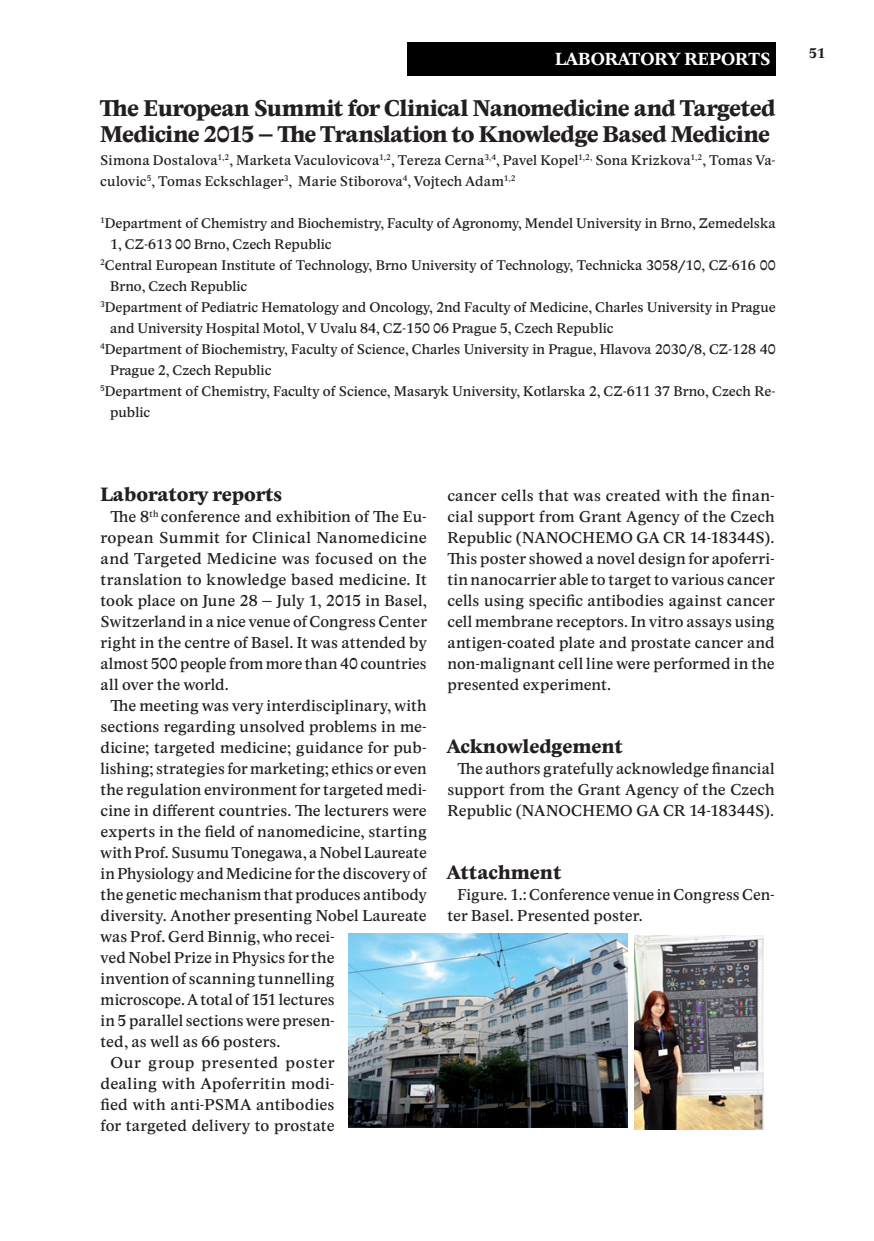
<style>
.page{position:relative;width:874px;height:1241px;background:#fff}
.page>*{position:absolute;margin:0;border:0;box-sizing:border-box;transform-origin:0 0}
.t1{font:700 22.75px/26.2px "Academica Medium Pro";letter-spacing:-.025em;color:#231f20}
.t2{font:700 19.25px "Academica Medium Pro";color:#231f20}
.t3{font:700 17.5px "Academica Text Pro";color:#fff}
.t4{font:15.75px/21px "Academica Text Pro";letter-spacing:.01em;color:#231f20;text-align:justify}
.t5{font:15.75px "Academica Text Pro";letter-spacing:.04em;color:#231f20}
.t6{font:14px/21px "Academica Text Pro";color:#231f20}
.t7{font:700 14px "Academica Text Pro";color:#231f20}
</style>
<div class="page">
<div style="left:407px;top:42px;width:368px;height:33px;background:#000"></div>
<img style="left:348px;top:933px;width:278px;height:193px">
<img style="left:634px;top:935px;width:128px;height:193px">
<p class="t3" style="left:555px;top:47px;width:214px">LABORATORY REPORTS</p>
<h1 class="t1" style="left:100px;top:95px;width:676px">The European Summit for Clinical Nanomedicine and Targeted<br>Medicine 2015 – The Translation to Knowledge Based Medicine</h1>
<p class="t6" style="left:100px;top:150px;width:676px">Simona Dostalova<sup>1,2</sup>, Marketa Vaculovicova<sup>1,2</sup>, Tereza Cerna<sup>3,4</sup>, Pavel Kopel<sup>1,2,</sup> Sona Krizkova<sup>1,2</sup>, Tomas Va&shy;culovic<sup>5</sup>, Tomas Eckschlager<sup>3</sup>, Marie Stiborova<sup>4</sup>, Vojtech Adam<sup>1,2</sup></p>
<p class="t6" style="left:100px;top:213px;width:676px"><sup>1</sup>Department of Chemistry and Biochemistry, Faculty of Agronomy, Mendel University in Brno, Zemedelska</p>
<p class="t6" style="left:110px;top:234px;width:222px">1, CZ-613 00 Brno, Czech Republic</p>
<p class="t6" style="left:100px;top:255px;width:676px"><sup>2</sup>Central European Institute of Technology, Brno University of Technology, Technicka 3058/10, CZ-616 00</p>
<p class="t6" style="left:110px;top:276px;width:138px">Brno, Czech Republic</p>
<p class="t6" style="left:100px;top:297px;width:676px"><sup>3</sup>Department of Pediatric Hematology and Oncology, 2nd Faculty of Medicine, Charles University in Prague</p>
<p class="t6" style="left:110px;top:318px;width:504px">and University Hospital Motol, V Uvalu 84, CZ-150 06 Prague 5, Czech Republic</p>
<p class="t6" style="left:100px;top:339px;width:676px"><sup>4</sup>Department of Biochemistry, Faculty of Science, Charles University in Prague, Hlavova 2030/8, CZ-128 40</p>
<p class="t6" style="left:110px;top:360px;width:162px">Prague 2, Czech Republic</p>
<p class="t6" style="left:100px;top:381px;width:676px"><sup>5</sup>Department of Chemistry, Faculty of Science, Masaryk University, Kotlarska 2, CZ-611 37 Brno, Czech Re-</p>
<p class="t6" style="left:110px;top:402px;width:41px">public</p>
<p class="t2" style="left:100px;top:480px;width:183px">Laboratory reports</p>
<p class="t4" style="left:100px;top:506px;width:327px;text-indent:10px">The 8<sup>th</sup> conference and exhibition of The Eu&shy;ropean Summit for Clinical Nanomedicine and Targeted Medicine was focused on the translation to knowledge based medicine. It took place on June 28 – July 1, 2015 in Basel, Switzerland in a nice venue of Congress Center right in the centre of Basel. It was attended by almost 500 people from more than 40 countries all over the world.</p>
<p class="t4" style="left:110px;top:695px;width:317px">The meeting was very interdisciplinary, with</p>
<p class="t4" style="left:100px;top:716px;width:327px">sections regarding unsolved problems in me-</p>
<p class="t4" style="left:100px;top:737px;width:327px">dicine; targeted medicine; guidance for pub-</p>
<p class="t4" style="left:100px;top:758px;width:327px">lishing; strategies for marketing; ethics or even</p>
<p class="t4" style="left:100px;top:779px;width:327px">the regulation environment for targeted medi-</p>
<p class="t4" style="left:100px;top:800px;width:327px">cine in different countries. The lecturers were</p>
<p class="t4" style="left:100px;top:821px;width:327px">experts in the field of nanomedicine, starting</p>
<p class="t4" style="left:100px;top:842px;width:327px">with Prof. Susumu Tonegawa, a Nobel Laureate</p>
<p class="t4" style="left:100px;top:863px;width:327px">in Physiology and Medicine for the discovery of</p>
<p class="t4" style="left:100px;top:884px;width:327px">the genetic mechanism that produces antibody</p>
<p class="t4" style="left:100px;top:905px;width:327px">diversity. Another presenting Nobel Laureate</p>
<p class="t4" style="left:100px;top:926px;width:235px">was Prof. Gerd Binnig, who recei-</p>
<p class="t4" style="left:100px;top:947px;width:235px">ved Nobel Prize in Physics for the</p>
<p class="t4" style="left:100px;top:968px;width:235px">invention of scanning tunnelling</p>
<p class="t4" style="left:100px;top:989px;width:235px">microscope. A total of 151 lectures</p>
<p class="t4" style="left:100px;top:1010px;width:235px">in 5 parallel sections were presen-</p>
<p class="t4" style="left:100px;top:1031px;width:181px">ted, as well as 66 posters.</p>
<p class="t5" style="left:110px;top:1053px;width:225px">Our group presented poster</p>
<p class="t4" style="left:100px;top:1073px;width:235px">dealing with Apoferritin modi-</p>
<p class="t4" style="left:100px;top:1094px;width:235px">fied with anti-PSMA antibodies</p>
<p class="t4" style="left:100px;top:1115px;width:235px">for targeted delivery to prostate</p>
<p class="t4" style="left:447px;top:485px;width:328px">cancer cells that was created with the finan&shy;cial support from Grant Agency of the Czech Republic (NANOCHEMO GA CR 14-18344S).<br>This poster showed a novel design for apoferri&shy;tin nanocarrier able to target to various cancer cells using specific antibodies against cancer cell membrane receptors. In vitro assays using antigen-coated plate and prostate cancer and non-malignant cell line were performed in the presented experiment.</p>
<p class="t2" style="left:447px;top:732px;width:177px">Acknowledgement</p>
<p class="t4" style="left:447px;top:758px;width:328px;text-indent:10px">The authors gratefully acknowledge financial support from the Grant Agency of the Czech Republic (NANOCHEMO GA CR 14-18344S).</p>
<p class="t2" style="left:447px;top:858px;width:115px">Attachment</p>
<p class="t4" style="left:447px;top:884px;width:328px;text-indent:10px">Figure. 1.: Conference venue in Congress Cen&shy;ter Basel. Presented poster.</p>
<p class="t7" style="left:808px;top:44px;width:18px">51</p>
</div>
